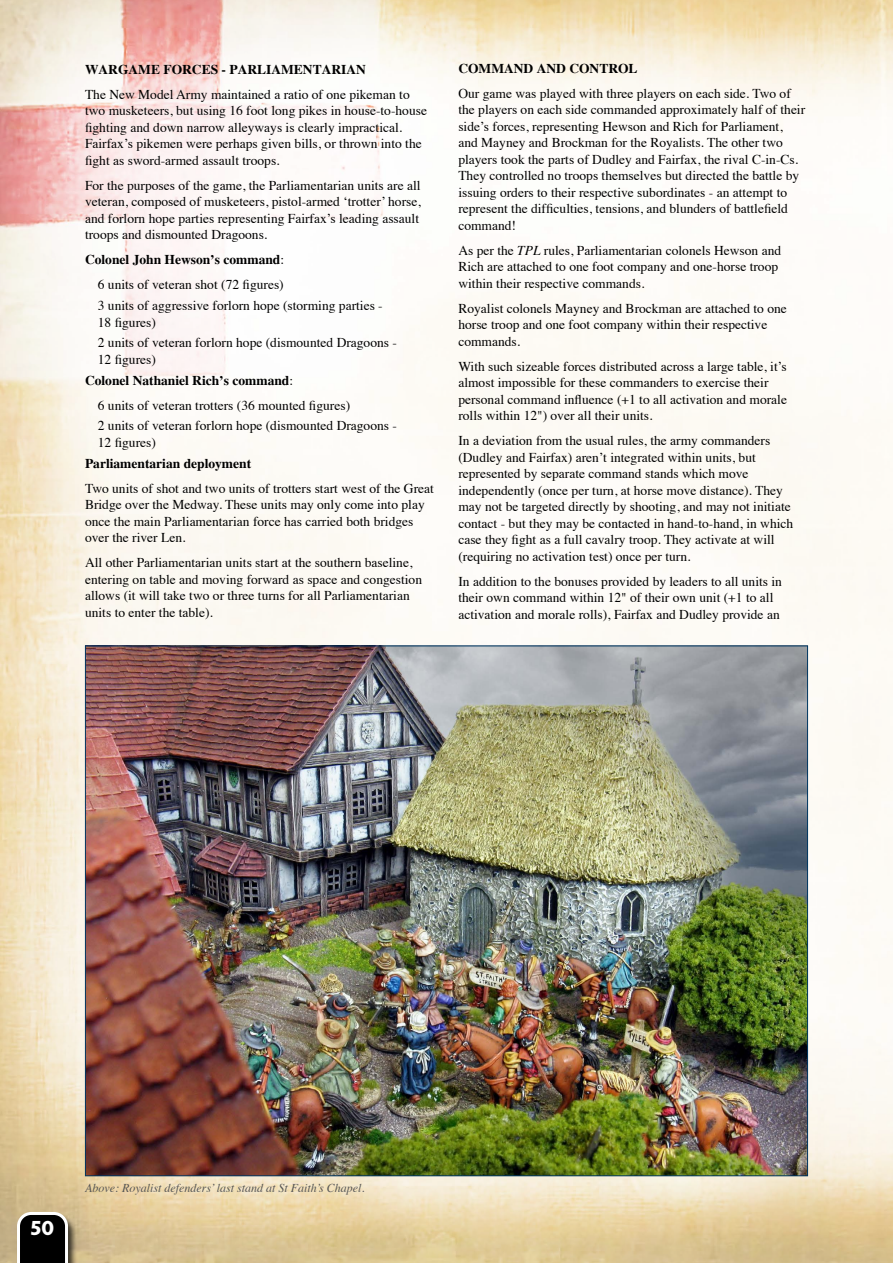
<style>
.page{position:relative;width:893px;height:1263px;background:#fff}
.page>*{position:absolute;margin:0;border:0;box-sizing:border-box;transform-origin:0 0}
.t1{font:700 18px "Penumbra Flare Std";color:#fff}
.t2{font:13.5px/16.5px "Times";color:#000}
.t3{font:700 13.5px "Times";color:#000}
.t4{font:italic 12px "Times";color:#565655}
.s1{font-weight:700}
.s2{font-style:italic}
</style>
<div class="page">
<img style="left:0;top:0;width:893px;height:1263px">
<div style="left:16px;top:1212px;width:62px;height:51px;background:#000;opacity:.75"></div>
<svg style="left:17px;top:1212px;width:51px;height:51px;background:#2e2d2c"></svg>
<img style="left:87px;top:647px;width:719px;height:527px">
<p class="t3" style="left:85px;top:61px;width:282px">WARGAME FORCES - PARLIAMENTARIAN</p>
<p class="t2" style="left:85px;top:85px;width:343px">The New Model Army maintained a ratio of one pikeman to two musketeers, but using 16 foot long pikes in house-to-house fighting and down narrow alleyways is clearly impractical.<br>Fairfax’s pikemen were perhaps given bills, or thrown into the fight as sword-armed assault troops.</p>
<p class="t2" style="left:85px;top:176px;width:337px">For the purposes of the game, the Parliamentarian units are all veteran, composed of musketeers, pistol-armed ‘trotter’ horse, and forlorn hope parties representing Fairfax’s leading assault troops and dismounted Dragoons.</p>
<p class="t2" style="left:85px;top:246px;width:201px;line-height:25px;text-align:right"><span class="s1">Colonel John Hewson’s command</span>:<br>6 units of veteran shot (72 figures)</p>
<p class="t2" style="left:98px;top:296px;width:286px">3 units of aggressive forlorn hope (storming parties -<br>18 figures)</p>
<p class="t2" style="left:98px;top:333px;width:301px">2 units of veteran forlorn hope (dismounted Dragoons -<br>12 figures)</p>
<p class="t2" style="left:98px;top:366px;width:254px;line-height:25px;text-indent:-13px"><span class="s1">Colonel Nathaniel Rich’s command</span>:<br>6 units of veteran trotters (36 mounted figures)</p>
<p class="t2" style="left:98px;top:416px;width:301px">2 units of veteran forlorn hope (dismounted Dragoons -<br>12 figures)</p>
<p class="t3" style="left:85px;top:455px;width:168px">Parliamentarian deployment</p>
<p class="t2" style="left:85px;top:479px;width:350px">Two units of shot and two units of trotters start west of the Great Bridge over the Medway. These units may only come into play once the main Parliamentarian force has carried both bridges over the river Len.</p>
<p class="t2" style="left:85px;top:553px;width:339px">All other Parliamentarian units start at the southern baseline, entering on table and moving forward as space and congestion allows (it will take two or three turns for all Parliamentarian units to enter the table).</p>
<p class="t3" style="left:458px;top:60px;width:181px">COMMAND AND CONTROL</p>
<p class="t2" style="left:458px;top:84px;width:348px">Our game was played with three players on each side. Two of the players on each side commanded approximately half of their side’s forces, representing Hewson and Rich for Parliament, and Mayney and Brockman for the Royalists. The other two players took the parts of Dudley and Fairfax, the rival C-in-Cs.<br>They controlled no troops themselves but directed the battle by issuing orders to their respective subordinates - an attempt to represent the difficulties, tensions, and blunders of battlefield command!</p>
<p class="t2" style="left:458px;top:241px;width:324px">As per the <span class="s2">TPL</span> rules, Parliamentarian colonels Hewson and<br>Rich are attached to one foot company and one-horse troop within their respective commands.</p>
<p class="t2" style="left:458px;top:299px;width:330px">Royalist colonels Mayney and Brockman are attached to one horse troop and one foot company within their respective commands.</p>
<p class="t2" style="left:458px;top:357px;width:330px">With such sizeable forces distributed across a large table, it’s almost impossible for these commanders to exercise their personal command influence (+1 to all activation and morale rolls within 12") over all their units.</p>
<p class="t2" style="left:458px;top:431px;width:336px">In a deviation from the usual rules, the army commanders (Dudley and Fairfax) aren’t integrated within units, but represented by separate command stands which move independently (once per turn, at horse move distance). They may not be targeted directly by shooting, and may not initiate contact - but they may be contacted in hand-to-hand, in which case they fight as a full cavalry troop. They activate at will (requiring no activation test) once per turn.</p>
<p class="t2" style="left:458px;top:572px;width:325px">In addition to the bonuses provided by leaders to all units in their own command within 12" of their own unit (+1 to all activation and morale rolls), Fairfax and Dudley provide an</p>
<h1 class="t1" style="left:31px;top:1216px;width:25px">50</h1>
<p class="t4" style="left:85px;top:1177px;width:281px">Above: Royalist defenders’ last stand at St Faith’s Chapel.</p>
</div>
